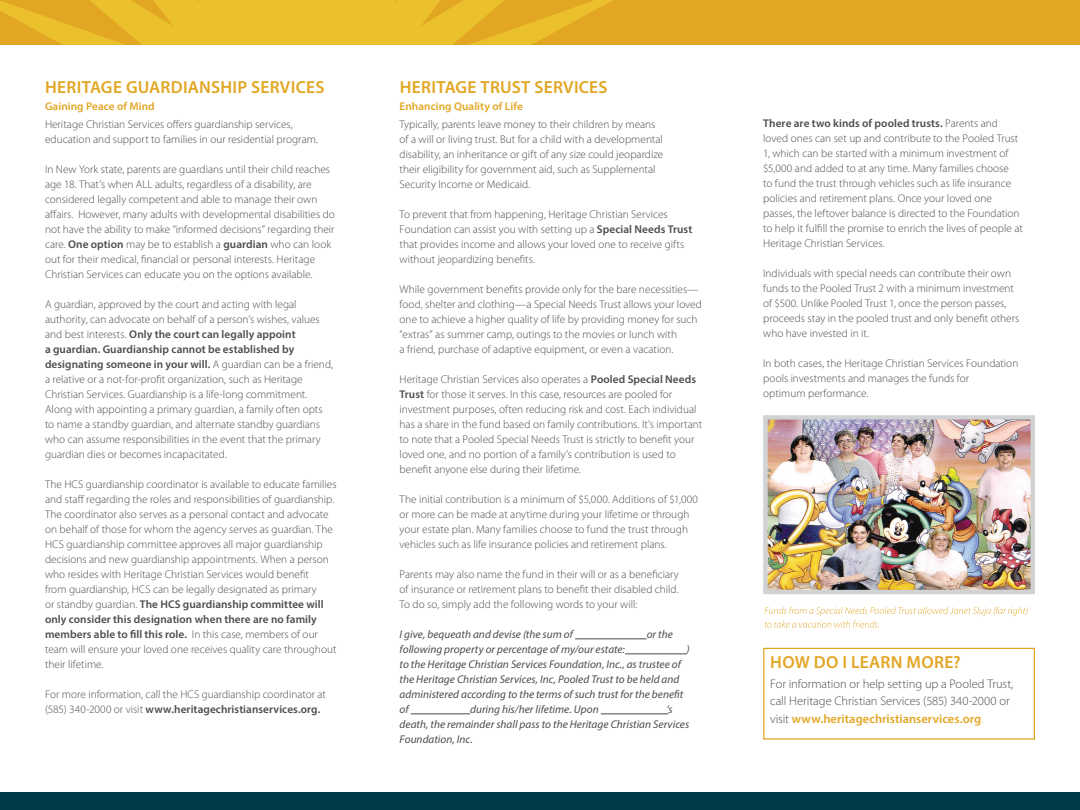
<style>
.page{position:relative;width:1080px;height:810px;background:#fff}
.page>*{position:absolute;margin:0;border:0;box-sizing:border-box;transform-origin:0 0}
.Headers__color{font:600 17.5px "Myriad Pro";letter-spacing:.015em;color:#e2a623}
.t1{font:300 12.5px/17.5px "Myriad Pro";color:#4b4c4d}
.Content{font:300 11.25px/15px "Myriad Pro";color:#4b4c4d}
.Content-2{font:italic 11.25px/15px "Myriad Pro";color:#4b4c4d}
.Subheads__color{font:600 11.25px "Myriad Pro";letter-spacing:.005em;color:#e2a623}
.s1{font-weight:600}
.s2{font-weight:600;color:#e2a623}
.s3{color:#e7b244}
</style>
<div class="page">
<hr style="left:575px;top:639px;width:72px;height:1px;background:#4b4c4d">
<hr style="left:625px;top:654px;width:61px;height:1px;background:#4b4c4d">
<hr style="left:411px;top:714px;width:59px;height:1px;background:#4b4c4d">
<hr style="left:601px;top:714px;width:68px;height:1px;background:#4b4c4d">
<svg style="left:764px;top:607px;width:264px;height:21px"></svg>
<div style="left:0;top:0;width:1080px;height:45px;background:#e2a623"></div>
<svg style="left:0;top:0;width:613px;height:45px"></svg>
<div style="left:0;top:793px;width:1080px;height:17px;background:#013b4a"></div>
<div style="left:763px;top:648px;width:272px;height:92px;border:1px solid #e2a623"></div>
<img style="left:768px;top:420px;width:262px;height:169px">
<div style="left:763px;top:415px;width:272px;height:179px;border:4px solid #d1d2d4"></div>
<p class="Headers__color" style="left:45px;top:76px;width:281px">HERITAGE GUARDIANSHIP SERVICES</p>
<p class="Subheads__color" style="left:45px;top:100px;width:111px">Gaining Peace of Mind</p>
<p class="Content" style="left:45px;top:116px;width:275px">Heritage Christian Services offers guardianship services, education and support to families in our residential program.</p>
<p class="Content" style="left:45px;top:161px;width:291px">In New York state, parents are guardians until their child reaches age 18. That’s when ALL adults, regardless of a disability, are considered legally competent and able to manage their own affairs. However, many adults with developmental disabilities do not have the ability to make “informed decisions” regarding their care. <span class="s1">One option</span> may be to establish a <span class="s1">guardian</span> who can look out for their medical, financial or personal interests. Heritage Christian Services can educate you on the options available.</p>
<p class="Content" style="left:45px;top:296px;width:290px">A guardian, approved by the court and acting with legal authority, can advocate on behalf of a person’s wishes, values and best interests. <span class="s1">Only the court can legally appoint<br>a guardian. Guardianship cannot be established by designating someone in your will.</span> A guardian can be a friend, a relative or a not-for-profit organization, such as Heritage Christian Services. Guardianship is a life-long commitment.<br>Along with appointing a primary guardian, a family often opts to name a standby guardian, and alternate standby guardians who can assume responsibilities in the event that the primary guardian dies or becomes incapacitated.</p>
<p class="Content" style="left:45px;top:476px;width:293px">The HCS guardianship coordinator is available to educate families and staff regarding the roles and responsibilities of guardianship.<br>The coordinator also serves as a personal contact and advocate on behalf of those for whom the agency serves as guardian. The HCS guardianship committee approves all major guardianship decisions and new guardianship appointments. When a person who resides with Heritage Christian Services would benefit<br>from guardianship, HCS can be legally designated as primary<br>or standby guardian. <span class="s1">The HCS guardianship committee will only consider this designation when there are no family members able to fill this role.</span> In this case, members of our team will ensure your loved one receives quality care throughout their lifetime.</p>
<p class="Content" style="left:45px;top:686px;width:283px">For more information, call the HCS guardianship coordinator at (585) 340-2000 or visit <span class="s1">www.heritagechristianservices.org.</span></p>
<p class="Headers__color" style="left:400px;top:76px;width:209px">HERITAGE TRUST SERVICES</p>
<p class="Subheads__color" style="left:400px;top:100px;width:125px">Enhancing Quality of Life</p>
<p class="Content" style="left:400px;top:116px;width:265px">Typically, parents leave money to their children by means of a will or living trust. But for a child with a developmental disability, an inheritance or gift of any size could jeopardize their eligibility for government aid, such as Supplemental Security Income or Medicaid.</p>
<p class="Content" style="left:400px;top:206px;width:294px">To prevent that from happening, Heritage Christian Services Foundation can assist you with setting up a <span class="s1">Special Needs Trust </span>that provides income and allows your loved one to receive gifts without jeopardizing benefits.</p>
<p class="Content" style="left:400px;top:281px;width:304px">While government benefits provide only for the bare necessities— food, shelter and clothing—a Special Needs Trust allows your loved one to achieve a higher quality of life by providing money for such “extras” as summer camp, outings to the movies or lunch with<br>a friend, purchase of adaptive equipment, or even a vacation.</p>
<p class="Content" style="left:400px;top:371px;width:304px">Heritage Christian Services also operates a <span class="s1">Pooled Special Needs Trust</span> for those it serves. In this case, resources are pooled for investment purposes, often reducing risk and cost. Each individual has a share in the fund based on family contributions. It’s important to note that a Pooled Special Needs Trust is strictly to benefit your loved one, and no portion of a family’s contribution is used to benefit anyone else during their lifetime.</p>
<p class="Content" style="left:400px;top:491px;width:300px">The initial contribution is a minimum of $5,000. Additions of $1,000 or more can be made at anytime during your lifetime or through your estate plan. Many families choose to fund the trust through vehicles such as life insurance policies and retirement plans.</p>
<p class="Content" style="left:400px;top:566px;width:281px;text-align:justify">Parents may also name the fund in their will or as a beneficiary of insurance or retirement plans to benefit their disabled child.<br>To do so, simply add the following words to your will:</p>
<p class="Content-2" style="left:400px;top:626px;width:175px">I give, bequeath and devise (the sum of</p>
<p class="Content-2" style="left:647px;top:626px;width:28px">or the</p>
<p class="Content-2" style="left:400px;top:641px;width:227px">following property or percentage of my/our estate:</p>
<p class="Content-2" style="left:686px;top:641px;width:5px">)</p>
<p class="Content-2" style="left:400px;top:656px;width:285px">to the Heritage Christian Services Foundation, Inc., as trustee of the Heritage Christian Services, Inc, Pooled Trust to be held and administered according to the terms of such trust for the benefit of</p>
<p class="Content-2" style="left:470px;top:701px;width:130px">during his/her lifetime. Upon</p>
<p class="Content-2" style="left:400px;top:701px;width:291px;text-indent:267px">‘s death, the remainder shall pass to the Heritage Christian Services<br>Foundation, Inc.</p>
<p class="Content" style="left:763px;top:116px;width:261px"><span class="s1">There are two kinds of pooled trusts.</span> Parents and loved ones can set up and contribute to the Pooled Trust 1, which can be started with a minimum investment of $5,000 and added to at any time. Many families choose<br>to fund the trust through vehicles such as life insurance policies and retirement plans. Once your loved one passes, the leftover balance is directed to the Foundation to help it fulfill the promise to enrich the lives of people at Heritage Christian Services.</p>
<p class="Content" style="left:763px;top:266px;width:258px">Individuals with special needs can contribute their own funds to the Pooled Trust 2 with a minimum investment of $500. Unlike Pooled Trust 1, once the person passes, proceeds stay in the pooled trust and only benefit others who have invested in it.</p>
<p class="Content" style="left:763px;top:356px;width:257px">In both cases, the Heritage Christian Services Foundation pools investments and manages the funds for<br>optimum performance.</p>
<p class="Headers__color" style="left:770px;top:651px;width:192px">HOW DO I LEARN MORE?</p>
<p class="t1" style="left:770px;top:675px;width:245px">For information or help setting up a Pooled Trust, call Heritage Christian Services (585) 340-2000 or visit <span class="s2">www.heritagechristianservices.org</span><span class="s3">.</span></p>
</div>
